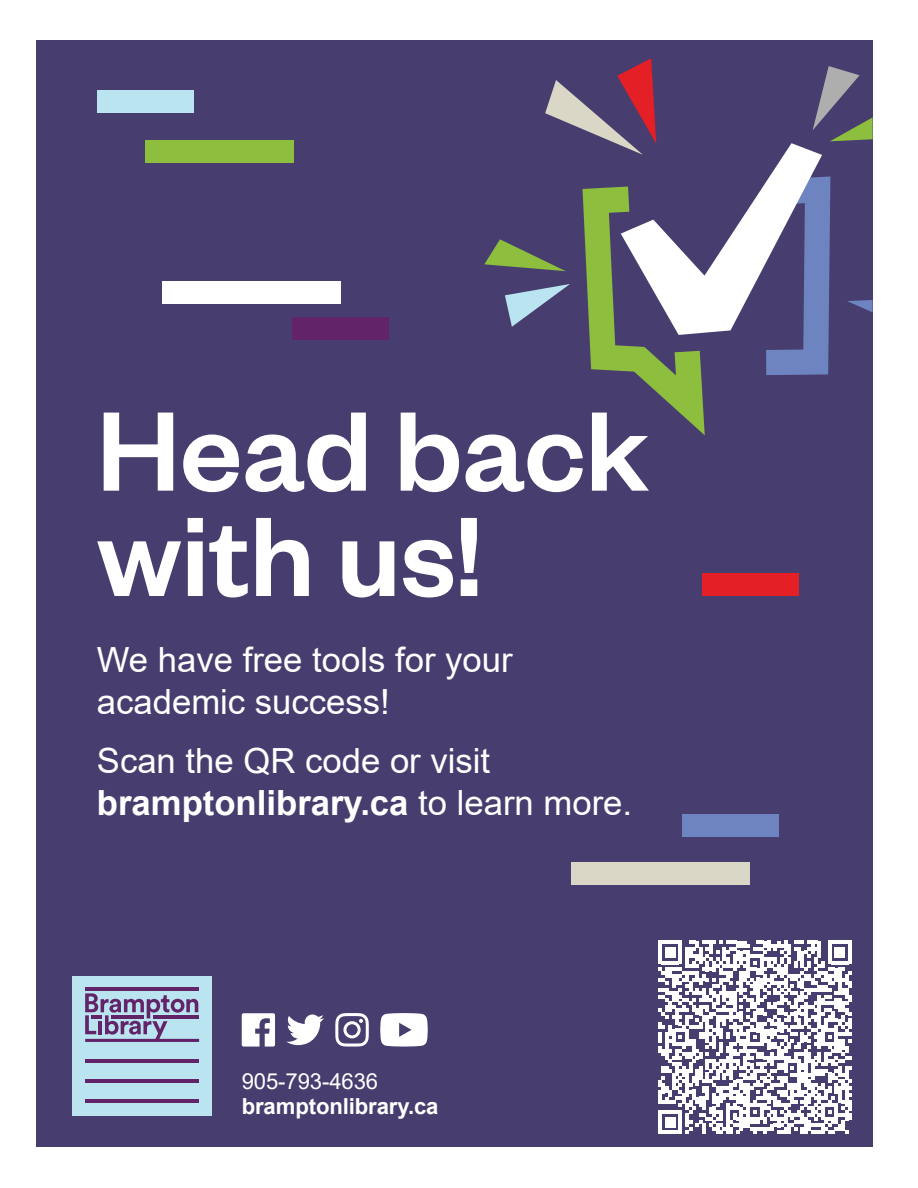
<style>
.page{position:relative;width:918px;height:1188px;background:#fff}
.page>*{position:absolute;margin:0;border:0;box-sizing:border-box;transform-origin:0 0}
.t1{font:500 123.9px/105.3px "Founders Grotesk";color:#fff}
.t2{font:34.65px/41.7px "Arial";color:#fff}
.t3{font:700 22.05px "Arial";letter-spacing:-.005em;color:#fff}
.t4{font:22.05px "Arial";letter-spacing:-.005em;color:#fff}
.s1{font-weight:700}
</style>
<div class="page">
<div style="left:36px;top:40px;width:837px;height:1108px;background:#473d6e"></div>
<svg style="left:484px;top:58px;width:389px;height:377px"></svg>
<div style="left:72px;top:976px;width:140px;height:140px;background:#bae4ef"></div>
<hr style="left:85px;top:1059px;width:114px;height:3px;background:#622368">
<hr style="left:85px;top:1079px;width:114px;height:4px;background:#622368">
<hr style="left:85px;top:1100px;width:114px;height:3px;background:#622368">
<svg style="left:85px;top:993px;width:114px;height:49px"></svg>
<hr style="left:112px;top:1015px;width:32px;height:3px;background:#622368">
<hr style="left:153px;top:1015px;width:46px;height:3px;background:#622368">
<hr style="left:85px;top:987px;width:114px;height:3px;background:#622368">
<svg style="left:380px;top:1013px;width:48px;height:34px;background:#e5e4ea"></svg>
<svg style="left:242px;top:1013px;width:33px;height:34px"></svg>
<svg style="left:286px;top:1014px;width:38px;height:31px"></svg>
<svg style="left:335px;top:1013px;width:34px;height:34px"></svg>
<svg style="left:658px;top:941px;width:194px;height:193px"></svg>
<div style="left:683px;top:815px;width:96px;height:22px;background:#6e84c1"></div>
<div style="left:97px;top:91px;width:97px;height:22px;background:#bae4ef"></div>
<div style="left:145px;top:140px;width:148px;height:23px;background:#8dbe3e"></div>
<div style="left:292px;top:317px;width:97px;height:22px;background:#622368"></div>
<div style="left:702px;top:574px;width:97px;height:22px;background:#e41f25"></div>
<div style="left:571px;top:862px;width:179px;height:23px;background:#dad7c6"></div>
<div style="left:162px;top:281px;width:179px;height:22px;background:#fff"></div>
<p class="t1" style="left:97px;top:392px;width:554px">Head back with us!</p>
<p class="t2" style="left:97px;top:639px;width:417px">We have free tools for your academic success!</p>
<p class="t2" style="left:97px;top:740px;width:537px">Scan the QR code or visit <span class="s1">bramptonlibrary.ca</span> to learn more.</p>
<p class="t4" style="left:242px;top:1066px;width:138px">905-793-4636</p>
<p class="t3" style="left:242px;top:1091px;width:198px">bramptonlibrary.ca</p>
</div>
